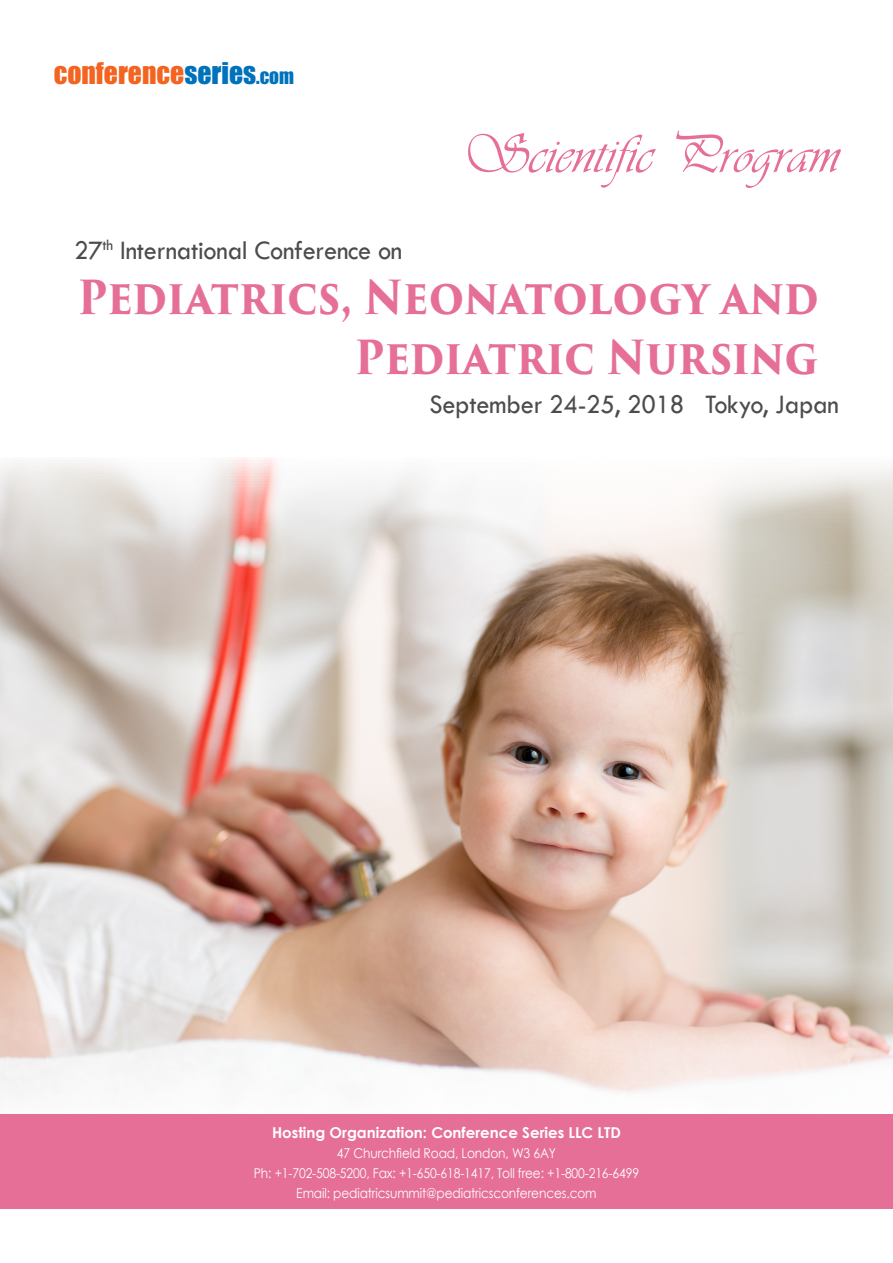
<style>
.page{position:relative;width:893px;height:1263px;background:#fff}
.page>*{position:absolute;margin:0;border:0;box-sizing:border-box;transform-origin:0 0}
.t1{font:56.4px "Vivaldii";color:#e66f97}
.t2{font:700 45.75px/59.7px "Trajan Pro 3";letter-spacing:-.005em;color:#e66f97;text-align:right;scale:.9 1}
.t3{font:27.75px "Tw Cen";letter-spacing:-.01em;color:#4b4c4d;scale:.95 1}
.t4{font:27.6px "Impact";color:#f36421}
.t5{font:700 15px "Century Gothic";color:#fff}
.t6{font:13.5px "Century Gothic";letter-spacing:-.01em;color:#fff;scale:.9 1}
.s1{color:#0072bc}
.s2{font-size:19.35px;color:#0072bc}
</style>
<div class="page">
<img style="left:0;top:458px;width:893px;height:637px">
<div style="left:0;top:1114px;width:893px;height:95px;background:#e66f97"></div>
<p class="t4" style="left:54px;top:51px;width:242px">CONFERENCE<span class="s1">SERIES</span><span class="s2">.COM</span></p>
<p class="t1" style="left:461px;top:121px;width:380px">Scientific Program</p>
<p class="t3" style="left:74px;top:234px;width:347px">27<sup>th</sup> International Conference on</p>
<p class="t2" style="left:77px;top:269px;width:825px">Pediatrics, Neonatology and<br>Pediatric Nursing</p>
<p class="t3" style="left:429px;top:388px;width:433px">September 24-25, 2018 Tokyo, Japan</p>
<p class="t5" style="left:272px;top:1121px;width:350px">Hosting Organization: Conference Series LLC LTD</p>
<p class="t6" style="left:337px;top:1143px;width:245px">47 Churchfield Road, London, W3 6AY</p>
<p class="t6" style="left:254px;top:1163px;width:429px">Ph: +1-702-508-5200, Fax: +1-650-618-1417, Toll free: +1-800-216-6499</p>
<p class="t6" style="left:296px;top:1183px;width:335px">Email: pediatricsummit@pediatricsconferences.com</p>
</div>
